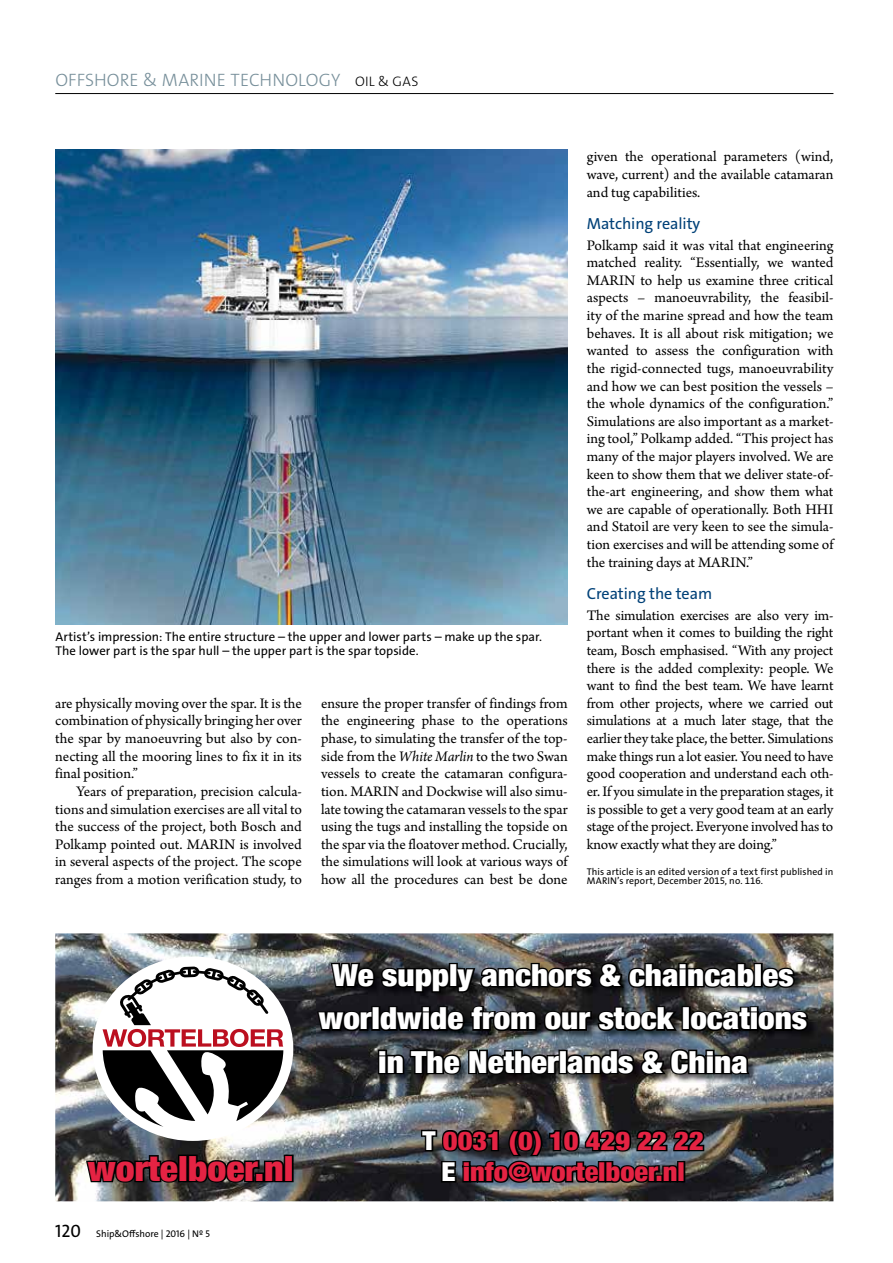
<style>
.page{position:relative;width:893px;height:1263px;background:#fff}
.page>*{position:absolute;margin:0;border:0;box-sizing:border-box;transform-origin:0 0}
.t1{font:900 condensed 34.65px "Helvetica Neue";color:#e42343;scale:1.09 1}
.t2{font:900 condensed 30.3px/43.3px "Helvetica Neue";color:#fff;text-align:center;scale:1.09 1}
.t3{font:900 condensed 25.95px/31.2px "Helvetica Neue";color:#e42343;text-align:center;scale:1.09 1}
.t4{font:300 18px "The Sans Os F";color:#778f9a}
.t5{font:16.2px "The Sans Os F";letter-spacing:-.005em;color:#004178}
.t6{font:15.3px/17.5px "Arno Pro";color:#000;text-align:justify}
.t7{font:12.75px/14.2px "The Sans Os F";color:#000}
.t8{font:9.75px/9px "The Sans Os F";letter-spacing:.01em;color:#000}
.s1{font-size:13.8px;color:#000}
.s2{font-style:italic}
.s3{font-size:18px}
.s4{color:#fff}
</style>
<div class="page">
<img style="left:55px;top:149px;width:513px;height:476px">
<img style="left:55px;top:933px;width:778px;height:268px">
<div style="left:93px;top:956px;width:200px;height:185px;background:#fff;border-radius:50%"></div>
<img style="left:315px;top:933px;width:496px;height:153px">
<svg style="left:84px;top:966px;width:202px;height:236px"></svg>
<div style="left:284px;top:1154px;width:10px;height:28px;border:3px solid #000"></div>
<img style="left:419px;top:1124px;width:287px;height:78px">
<div style="left:677px;top:1161px;width:8px;height:21px;border:3px solid #000"></div>
<svg style="left:55px;top:933px;width:3px;height:4px"></svg>
<hr style="left:55px;top:93px;width:778px;height:1px;background:#000">
<p class="t4" style="left:55px;top:68px;width:364px">OFFSHORE &amp; MARINE TECHNOLOGY <span class="s1">OIL &amp; GAS</span></p>
<p class="t7" style="left:56px;top:629px;width:488px">Artist’s impression: The entire structure – the upper and lower parts – make up the spar.<br>The lower part is the spar hull – the upper part is the spar topside.</p>
<p class="t6" style="left:55px;top:695px;width:248px">are physically moving over the spar. It is the combination of physically bringing her over the spar by manoeuvring but also by con&shy;necting all the mooring lines to fix it in its final position.”</p>
<p class="t6" style="left:55px;top:783px;width:248px;text-indent:21px">Years of preparation, precision calcula&shy;tions and simulation exercises are all vital to the success of the project, both Bosch and Polkamp pointed out. MARIN is involved in several aspects of the project. The scope ranges from a motion verification study, to</p>
<p class="t6" style="left:321px;top:695px;width:248px">ensure the proper transfer of findings from the engineering phase to the operations phase, to simulating the transfer of the top&shy;side from the <span class="s2">White Marlin</span> to the two Swan vessels to create the catamaran configura&shy;tion. MARIN and Dockwise will also simu&shy;late towing the catamaran vessels to the spar using the tugs and installing the topside on the spar via the floatover method. Crucially, the simulations will look at various ways of how all the procedures can best be done</p>
<p class="t6" style="left:587px;top:149px;width:248px">given the operational parameters (wind, wave, current) and the available catamaran and tug capabilities.</p>
<p class="t5" style="left:587px;top:213px;width:115px">Matching reality</p>
<p class="t6" style="left:587px;top:237px;width:248px">Polkamp said it was vital that engineering matched reality. “Essentially, we wanted MARIN to help us examine three critical aspects – manoeuvrability, the feasibil&shy;ity of the marine spread and how the team behaves. It is all about risk mitigation; we wanted to assess the configuration with the rigid-connected tugs, manoeuvrability and how we can best position the vessels – the whole dynamics of the configuration.” Simulations are also important as a market&shy;ing tool,” Polkamp added. “This project has many of the major players involved. We are keen to show them that we deliver state-of&shy;the-art engineering, and show them what we are capable of operationally. Both HHI and Statoil are very keen to see the simula&shy;tion exercises and will be attending some of the training days at MARIN.”</p>
<p class="t5" style="left:587px;top:583px;width:127px">Creating the team</p>
<p class="t6" style="left:587px;top:607px;width:248px">The simulation exercises are also very im&shy;portant when it comes to building the right team, Bosch emphasised. “With any project there is the added complexity: people. We want to find the best team. We have learnt from other projects, where we carried out simulations at a much later stage, that the earlier they take place, the better. Simulations make things run a lot easier. You need to have good cooperation and understand each oth&shy;er. If you simulate in the preparation stages, it is possible to get a very good team at an early stage of the project. Everyone involved has to know exactly what they are doing.”</p>
<p class="t8" style="left:587px;top:867px;width:248px">This article is an edited version of a text first published in<br>MARIN’s report, December 2015, no. 116.</p>
<h1 class="t1" style="left:88px;top:1140px;width:190px">wortelboer.nl</h1>
<p class="t8" style="left:55px;top:1230px;width:156px"><span class="s3">120</span> Ship&amp;Offshore | 2016 | Nº 5</p>
<h2 class="t2" style="left:319px;top:952px;width:449px">We supply anchors &amp; chaincables worldwide from our stock locations in The Netherlands &amp; China</h2>
<h3 class="t3" style="left:422px;top:1123px;width:259px"><span class="s4">T</span> 0031 (0) 10 429 22 22<br><span class="s4">E</span> info@wortelboer.nl</h3>
</div>
